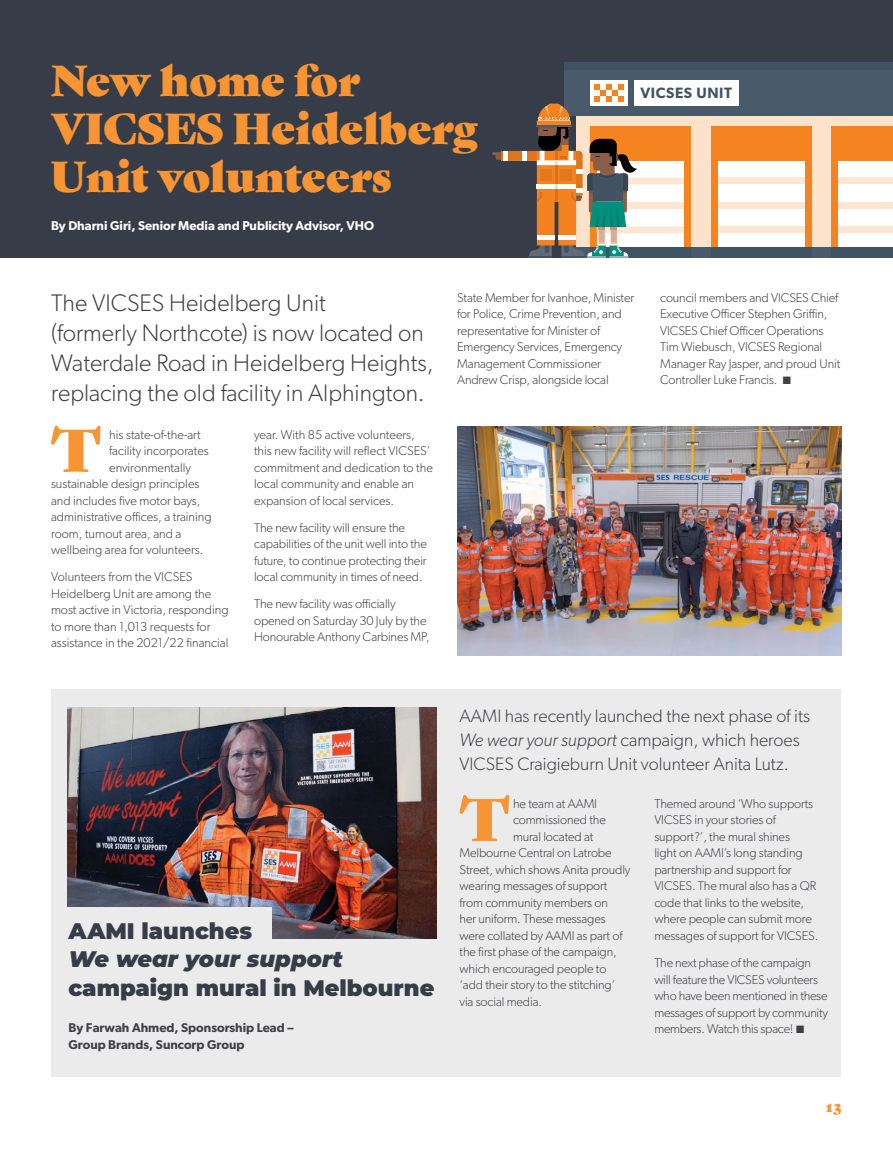
<style>
.page{position:relative;width:893px;height:1149px;background:#fff}
.page>*{position:absolute;margin:0;border:0;box-sizing:border-box;transform-origin:0 0}
.t1{font:58.2px "Gastromond";color:#f79433}
.t2{font:42px/48px "Gastromond";color:#f79433}
.t3{font:300 24px/30px "Gibson";color:#414042}
.t4{font:900 22.5px "Montserrat";color:#373d48}
.t5{font:italic 900 22.5px "Montserrat";color:#373d48}
.t6{font:300 18px/24px "Gibson";color:#414042}
.t7{font:600 15px "Gibson";letter-spacing:.04em;color:#3f5364}
.t8{font:15px "Gastromond";color:#f79433}
.t9{font:300 12.75px/16.5px "Gibson";letter-spacing:-.01em;color:#414042}
.t10{font:600 12.75px/16.5px "Gibson";color:#414042}
.t11{font:600 12.75px "Gibson";color:#fff}
.s1{font-style:italic}
</style>
<div class="page">
<div style="left:52px;top:688px;width:789px;height:388px;background:#ecebec"></div>
<div style="left:0;top:0;width:893px;height:258px;background:#373d48"></div>
<img style="left:457px;top:427px;width:385px;height:228px">
<div style="left:577px;top:73px;width:316px;height:181px;background:#fee2c9"></div>
<div style="left:564px;top:70px;width:329px;height:46px;background:#495b6a"></div>
<div style="left:590px;top:125px;width:101px;height:129px;background:#f58320"></div>
<div style="left:711px;top:125px;width:101px;height:129px;background:#f58320"></div>
<div style="left:718px;top:160px;width:87px;height:94px;background:#fff"></div>
<div style="left:832px;top:125px;width:61px;height:129px;background:#f58320"></div>
<div style="left:838px;top:160px;width:55px;height:94px;background:#fff"></div>
<div style="left:564px;top:247px;width:329px;height:10px;background:#495b6a"></div>
<div style="left:832px;top:247px;width:61px;height:10px;background:#3f5364"></div>
<div style="left:590px;top:80px;width:38px;height:26px;background:#fff"></div>
<div style="left:564px;top:62px;width:329px;height:8px;background:#3f5364"></div>
<div style="left:718px;top:202px;width:87px;height:7px;background:#fde6d2"></div>
<div style="left:718px;top:226px;width:87px;height:7px;background:#fde6d2"></div>
<div style="left:718px;top:177px;width:87px;height:7px;background:#fde6d2"></div>
<div style="left:838px;top:202px;width:55px;height:7px;background:#fde6d2"></div>
<div style="left:838px;top:226px;width:55px;height:7px;background:#fde6d2"></div>
<div style="left:838px;top:177px;width:55px;height:7px;background:#fde6d2"></div>
<div style="left:590px;top:247px;width:101px;height:10px;background:#3f5364"></div>
<div style="left:711px;top:247px;width:101px;height:10px;background:#3f5364"></div>
<div style="left:634px;top:80px;width:105px;height:26px;background:#fff"></div>
<svg style="left:492px;top:84px;width:192px;height:174px"></svg>
<img style="left:67px;top:707px;width:370px;height:231px">
<div style="left:61px;top:907px;width:210px;height:83px;background:#ecebec"></div>
<h2 class="t2" style="left:51px;top:53px;width:428px">New home for<br>VICSES Heidelberg<br>Unit volunteers</h2>
<p class="t11" style="left:51px;top:218px;width:325px">By Dharni Giri, Senior Media and Publicity Advisor, VHO</p>
<p class="t7" style="left:640px;top:84px;width:93px">VICSES UNIT</p>
<h3 class="t3" style="left:51px;top:287px;width:384px">The VICSES Heidelberg Unit<br>(formerly Northcote) is now located on Waterdale Road in Heidelberg Heights, replacing the old facility in Alphington.</h3>
<h1 class="t1" style="left:52px;top:405px;width:50px">T</h1>
<p class="t9" style="left:109px;top:425px;width:93px">his state-of-the-art</p>
<p class="t9" style="left:254px;top:425px;width:180px">year. With 85 active volunteers, this new facility will reflect VICSES’ commitment and dedication to the local community and enable an expansion of local services.</p>
<p class="t9" style="left:254px;top:519px;width:174px">The new facility will ensure the capabilities of the unit well into the future, to continue protecting their local community in times of need.</p>
<p class="t9" style="left:254px;top:595px;width:177px">The new facility was officially opened on Saturday 30 July by the<br>Honourable Anthony Carbines MP,</p>
<p class="t9" style="left:109px;top:442px;width:101px">facility incorporates</p>
<p class="t9" style="left:109px;top:458px;width:83px">environmentally</p>
<p class="t9" style="left:51px;top:475px;width:150px">sustainable design principles</p>
<p class="t9" style="left:51px;top:491px;width:151px">and includes five motor bays,</p>
<p class="t9" style="left:51px;top:508px;width:162px">administrative offices, a training</p>
<p class="t9" style="left:51px;top:524px;width:132px">room, turnout area, and a</p>
<p class="t9" style="left:51px;top:541px;width:154px">wellbeing area for volunteers.</p>
<p class="t9" style="left:51px;top:568px;width:179px">Volunteers from the VICSES<br>Heidelberg Unit are among the most active in Victoria, responding to more than 1,013 requests for assistance in the 2021/22 financial</p>
<p class="t9" style="left:457px;top:289px;width:179px">State Member for Ivanhoe, Minister for Police, Crime Prevention, and representative for Minister of<br>Emergency Services, Emergency<br>Management Commissioner<br>Andrew Crisp, alongside local</p>
<p class="t9" style="left:660px;top:289px;width:182px">council members and VICSES Chief<br>Executive Officer Stephen Griffin,<br>VICSES Chief Officer Operations<br>Tim Wiebusch, VICSES Regional<br>Manager Ray Jasper, and proud Unit<br>Controller Luke Francis. ■</p>
<h3 class="t4" style="left:68px;top:913px;width:185px">AAMI launches</h3>
<h3 class="t5" style="left:68px;top:942px;width:276px">We wear your support</h3>
<h3 class="t4" style="left:68px;top:970px;width:368px">campaign mural in Melbourne</h3>
<p class="t10" style="left:68px;top:1018px;width:227px">By Farwah Ahmed, Sponsorship Lead –<br>Group Brands, Suncorp Group</p>
<h3 class="t6" style="left:460px;top:703px;width:352px">AAMI has recently launched the next phase of its<br><span class="s1">We wear your support</span> campaign, which heroes<br>VICSES Craigieburn Unit volunteer Anita Lutz.</h3>
<h1 class="t1" style="left:460px;top:774px;width:50px">T</h1>
<p class="t9" style="left:513px;top:794px;width:86px">he team at AAMI</p>
<p class="t9" style="left:654px;top:794px;width:165px">Themed around ‘Who supports<br>VICSES in your stories of support?’, the mural shines<br>light on AAMI’s long standing partnership and support for<br>VICSES. The mural also has a QR code that links to the website, where people can submit more messages of support for VICSES.</p>
<p class="t9" style="left:654px;top:953px;width:175px">The next phase of the campaign will feature the VICSES volunteers who have been mentioned in these messages of support by community members. Watch this space! ■</p>
<p class="t9" style="left:513px;top:811px;width:94px">commissioned the</p>
<p class="t9" style="left:513px;top:827px;width:82px">mural located at</p>
<p class="t9" style="left:460px;top:844px;width:154px">Melbourne Central on Latrobe</p>
<p class="t9" style="left:460px;top:860px;width:172px">Street, which shows Anita proudly</p>
<p class="t9" style="left:460px;top:877px;width:149px">wearing messages of support</p>
<p class="t9" style="left:460px;top:893px;width:150px">from community members on</p>
<p class="t9" style="left:460px;top:910px;width:148px">her uniform. These messages</p>
<p class="t9" style="left:460px;top:926px;width:164px">were collated by AAMI as part of</p>
<p class="t9" style="left:460px;top:943px;width:159px">the first phase of the campaign,</p>
<p class="t9" style="left:460px;top:959px;width:148px">which encouraged people to</p>
<p class="t9" style="left:460px;top:976px;width:157px">‘add their story to the stitching’</p>
<p class="t9" style="left:460px;top:992px;width:84px">via social media.</p>
<p class="t8" style="left:826px;top:1094px;width:18px">13</p>
</div>
